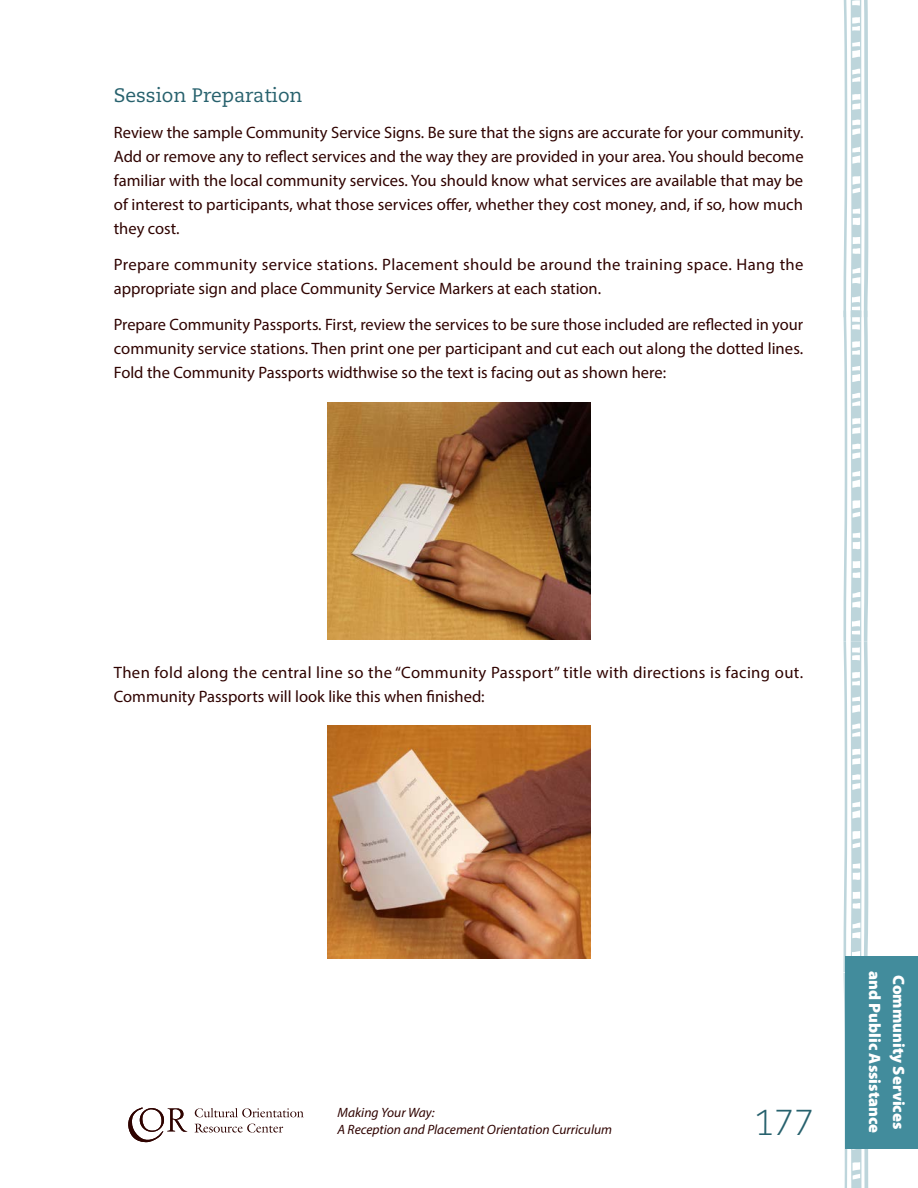
<style>
.page{position:relative;width:918px;height:1188px;background:#fff}
.page>*{position:absolute;margin:0;border:0;box-sizing:border-box;transform-origin:0 0}
.t1{font:300 36px "Caecilia LT Std";color:#27616d}
.t2{font:19.5px "Caecilia LT Std";color:#27616d}
.t3{font:16.5px/24px "Myriad Pro";color:#2f0300;text-align:justify}
.t4{font:16.5px/24px "Myriad Pro";letter-spacing:.02em;color:#2f0300}
.t5{font:900 16.5px "Myriad Pro";color:#fff}
.t6{font:italic 13.5px/16.5px "Myriad Pro";color:#2f0300}
</style>
<div class="page">
<svg style="left:843px;top:0;width:26px;height:1188px"></svg>
<svg style="left:195px;top:1108px;width:109px;height:9px"></svg>
<svg style="left:194px;top:1124px;width:89px;height:9px"></svg>
<svg style="left:128px;top:1107px;width:59px;height:36px"></svg>
<div style="left:845px;top:956px;width:73px;height:192px;background:#428c9c"></div>
<img style="left:328px;top:726px;width:262px;height:233px">
<img style="left:328px;top:402px;width:262px;height:237px">
<p class="t2" style="left:114px;top:84px;width:190px">Session Preparation</p>
<p class="t3" style="left:114px;top:120px;width:691px">Review the sample Community Service Signs. Be sure that the signs are accurate for your community.<br>Add or remove any to reflect services and the way they are provided in your area. You should become familiar with the local community services. You should know what services are available that may be of interest to participants, what those services offer, whether they cost money, and, if so, how much they cost.</p>
<p class="t3" style="left:114px;top:252px;width:691px">Prepare community service stations. Placement should be around the training space. Hang the appropriate sign and place Community Service Markers at each station.</p>
<p class="t3" style="left:114px;top:312px;width:691px">Prepare Community Passports. First, review the services to be sure those included are reflected in your community service stations. Then print one per participant and cut each out along the dotted lines.<br>Fold the Community Passports widthwise so the text is facing out as shown here:</p>
<p class="t4" style="left:114px;top:660px;width:691px">Then fold along the central line so the “Community Passport” title with directions is facing out.<br>Community Passports will look like this when finished:</p>
<p class="t6" style="left:338px;top:1104px;width:276px">Making Your Way:<br>A Reception and Placement Orientation Curriculum</p>
<h1 class="t1" style="left:754px;top:1102px;width:62px">177</h1>
<p class="t5" style="left:884px;top:971px;width:163px;rotate:90deg">and Public Assistance</p>
<p class="t5" style="left:908px;top:975px;width:155px;rotate:90deg">Community Services</p>
</div>
